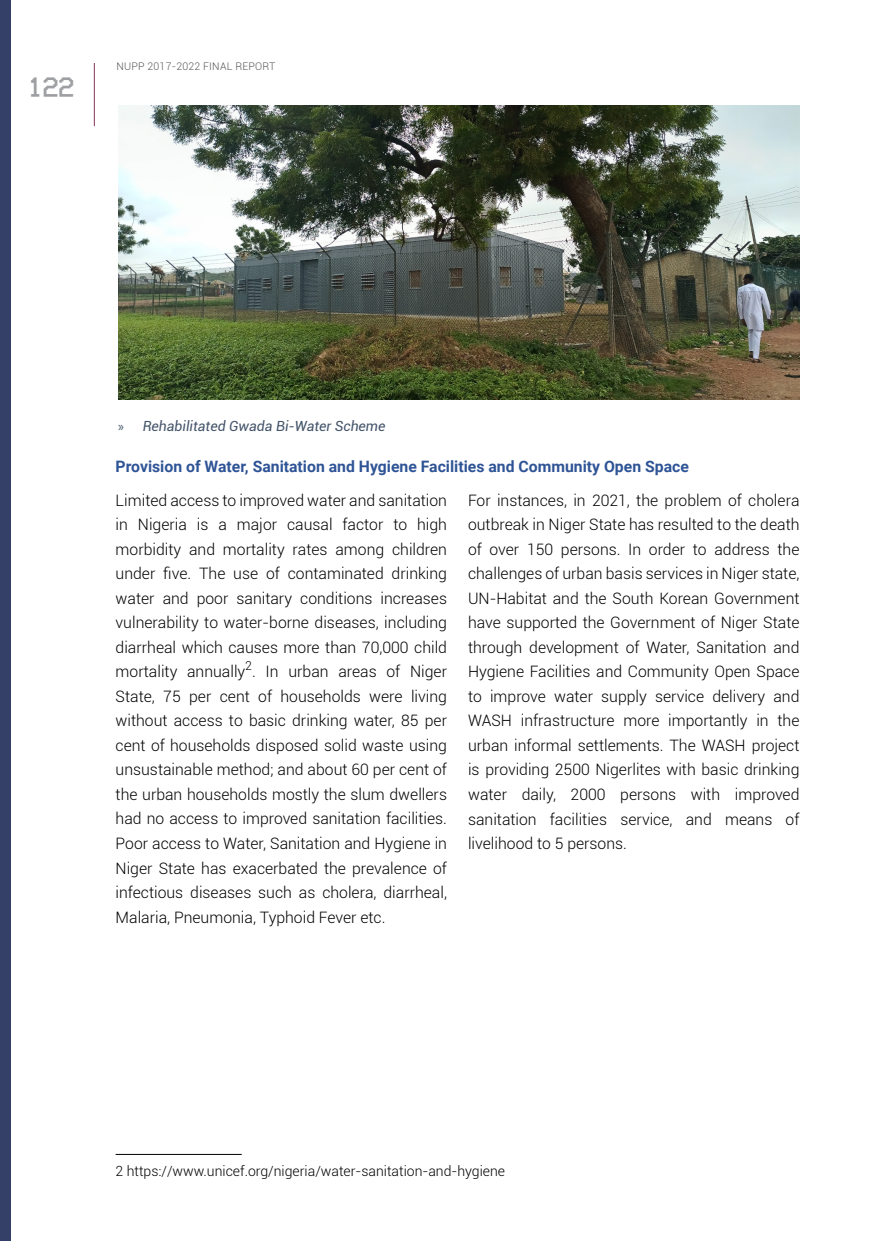
<style>
.page{position:relative;width:874px;height:1241px;background:#fff}
.page>*{position:absolute;margin:0;border:0;box-sizing:border-box;transform-origin:0 0}
.t1{font:28px "VCROSD Mono";color:#9d9fa2}
.t2{font:300 15.75px/24.5px "Roboto";color:#000}
.t3{font:700 15.75px "Roboto";color:#2f5496}
.t4{font:300 14px "Roboto";color:#000}
.t5{font:italic 14px "Roboto";color:#44546a}
.t6{font:300 10.5px "Roboto";letter-spacing:.02em;color:#565659}
.s1{font-family:"Myriad Pro";font-style:normal}
</style>
<div class="page">
<hr style="left:94px;top:63px;width:1px;height:63px;background:#83345e">
<div style="left:0;top:0;width:10px;height:1240px;background:#354068"></div>
<hr style="left:116px;top:1153px;width:126px;height:1px;background:#000">
<img style="left:118px;top:105px;width:681px;height:294px">
<h1 class="t1" style="left:27px;top:73px;width:49px">122</h1>
<p class="t6" style="left:116px;top:59px;width:160px">NUPP 2017-2022 FINAL REPORT</p>
<p class="t5" style="left:118px;top:416px;width:269px"><span class="s1">»</span> Rehabilitated Gwada Bi-Water Scheme</p>
<p class="t3" style="left:116px;top:455px;width:574px">Provision of Water, Sanitation and Hygiene Facilities and Community Open Space</p>
<p class="t2" style="left:115px;top:487px;width:333px">Limited access to improved water and sanitation in Nigeria is a major causal factor to high morbidity and mortality rates among children under five. The use of contaminated drinking water and poor sanitary conditions increases vulnerability to water-borne diseases, including diarrheal which causes more than 70,000 child mortality annually<sup>2</sup>. In urban areas of Niger State, 75 per cent of households were living without access to basic drinking water, 85 per cent of households disposed solid waste using unsustainable method; and about 60 per cent of the urban households mostly the slum dwellers had no access to improved sanitation facilities.<br>Poor access to Water, Sanitation and Hygiene in Niger State has exacerbated the prevalence of infectious diseases such as cholera, diarrheal, Malaria, Pneumonia, Typhoid Fever etc.</p>
<p class="t2" style="left:468px;top:487px;width:333px;text-align:justify">For instances, in 2021, the problem of cholera outbreak in Niger State has resulted to the death of over 150 persons. In order to address the challenges of urban basis services in Niger state, UN-Habitat and the South Korean Government have supported the Government of Niger State through development of Water, Sanitation and Hygiene Facilities and Community Open Space to improve water supply service delivery and WASH infrastructure more importantly in the urban informal settlements. The WASH project is providing 2500 Nigerlites with basic drinking water daily, 2000 persons with improved sanitation facilities service, and means of livelihood to 5 persons.</p>
<p class="t4" style="left:116px;top:1161px;width:391px">2 https://www. unicef.org/nigeria/water-sanitation-and-hygiene</p>
</div>
